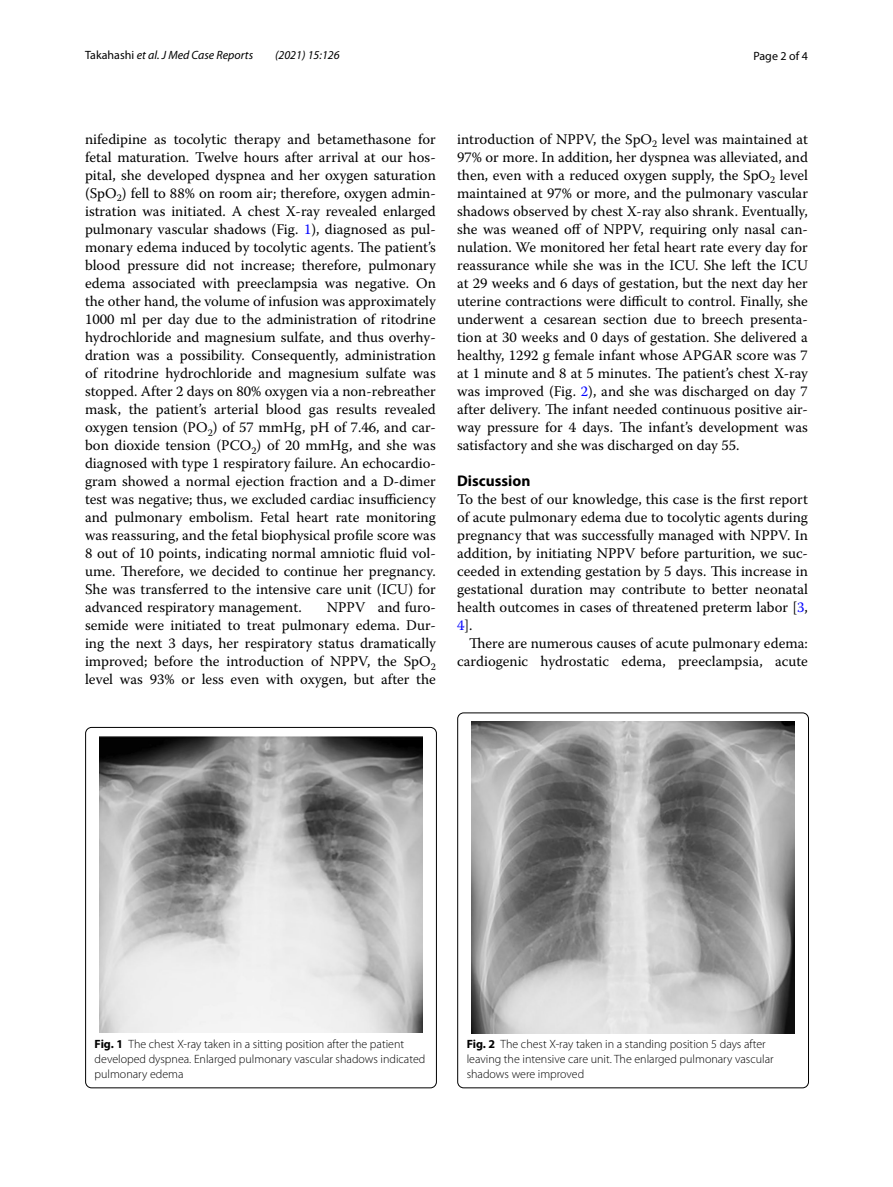
<style>
.page{position:relative;width:893px;height:1187px;background:#fff}
.page>*{position:absolute;margin:0;border:0;box-sizing:border-box;transform-origin:0 0}
.t1{font:700 15.45px "Myriad Pro";color:#000}
.t2{font:14.7px/18px "Warnock Pro";color:#000;text-align:justify}
.t3{font:300 12px/15px "Myriad Pro";color:#000}
.t4{font:italic 12px "Myriad Pro";color:#000}
.t5{font:12px "Myriad Pro";color:#000}
.s1{font-style:normal}
.s2{color:#00f}
.s3{font-weight:700}
</style>
<div class="page">
<img style="left:99px;top:736px;width:324px;height:296px">
<div style="left:85px;top:727px;width:352px;height:360px;border:1px solid #000;border-radius:6px"></div>
<img style="left:471px;top:721px;width:324px;height:312px">
<div style="left:457px;top:712px;width:352px;height:375px;border:1px solid #000;border-radius:6px"></div>
<p class="t4" style="left:85px;top:48px;width:170px"><span class="s1">Takahashi</span> et al. J Med Case Reports</p>
<p class="t4" style="left:275px;top:48px;width:66px">(2021) 15:126</p>
<p class="t5" style="left:753px;top:48px;width:56px">Page 2 of 4</p>
<p class="t2" style="left:85px;top:130px;width:352px">nifedipine as tocolytic therapy and betamethasone for fetal maturation. Twelve hours after arrival at our hos&shy;pital, she developed dyspnea and her oxygen saturation (SpO<sub>2</sub>) fell to 88% on room air; therefore, oxygen admin&shy;istration was initiated. A chest X-ray revealed enlarged pulmonary vascular shadows (Fig. <span class="s2">1</span>), diagnosed as pul&shy;monary edema induced by tocolytic agents. The patient’s blood pressure did not increase; therefore, pulmonary edema associated with preeclampsia was negative. On the other hand, the volume of infusion was approximately 1000 ml per day due to the administration of ritodrine hydrochloride and magnesium sulfate, and thus overhy&shy;dration was a possibility. Consequently, administration of ritodrine hydrochloride and magnesium sulfate was stopped. After 2 days on 80% oxygen via a non-rebreather mask, the patient’s arterial blood gas results revealed oxygen tension (PO<sub>2</sub>) of 57 mmHg, pH of 7.46, and car&shy;bon dioxide tension (PCO<sub>2</sub>) of 20 mmHg, and she was diagnosed with type 1 respiratory failure. An echocardio&shy;gram showed a normal ejection fraction and a D-dimer test was negative; thus, we excluded cardiac insufficiency and pulmonary embolism. Fetal heart rate monitoring was reassuring, and the fetal biophysical profile score was 8 out of 10 points, indicating normal amniotic fluid vol&shy;ume. Therefore, we decided to continue her pregnancy.<br>She was transferred to the intensive care unit (ICU) for advanced respiratory management.</p>
<p class="t2" style="left:85px;top:598px;width:352px;text-indent:242px">NPPV and furo&shy;semide were initiated to treat pulmonary edema. Dur&shy;ing the next 3 days, her respiratory status dramatically improved; before the introduction of NPPV, the SpO<sub>2 </sub>level was 93% or less even with oxygen, but after the</p>
<p class="t2" style="left:457px;top:130px;width:352px">introduction of NPPV, the SpO<sub>2</sub> level was maintained at 97% or more. In addition, her dyspnea was alleviated, and then, even with a reduced oxygen supply, the SpO<sub>2</sub> level maintained at 97% or more, and the pulmonary vascular shadows observed by chest X-ray also shrank. Eventually, she was weaned off of NPPV, requiring only nasal can&shy;nulation. We monitored her fetal heart rate every day for reassurance while she was in the ICU. She left the ICU at 29 weeks and 6 days of gestation, but the next day her uterine contractions were difficult to control. Finally, she underwent a cesarean section due to breech presenta&shy;tion at 30 weeks and 0 days of gestation. She delivered a healthy, 1292 g female infant whose APGAR score was 7 at 1 minute and 8 at 5 minutes. The patient’s chest X-ray was improved (Fig. <span class="s2">2</span>), and she was discharged on day 7 after delivery. The infant needed continuous positive air&shy;way pressure for 4 days. The infant’s development was satisfactory and she was discharged on day 55.</p>
<p class="t1" style="left:457px;top:470px;width:75px">Discussion</p>
<p class="t2" style="left:457px;top:490px;width:352px">To the best of our knowledge, this case is the first report of acute pulmonary edema due to tocolytic agents during pregnancy that was successfully managed with NPPV. In addition, by initiating NPPV before parturition, we suc&shy;ceeded in extending gestation by 5 days. This increase in gestational duration may contribute to better neonatal health outcomes in cases of threatened preterm labor [<span class="s2">3</span>, <span class="s2">4</span>].</p>
<p class="t2" style="left:457px;top:634px;width:352px;text-align:right">There are numerous causes of acute pulmonary edema: cardiogenic hydrostatic edema, preeclampsia, acute</p>
<p class="t3" style="left:95px;top:1036px;width:332px"><span class="s3">Fig. 1</span> The chest X-ray taken in a sitting position after the patient developed dyspnea. Enlarged pulmonary vascular shadows indicated pulmonary edema</p>
<p class="t3" style="left:467px;top:1036px;width:308px"><span class="s3">Fig. 2</span> The chest X-ray taken in a standing position 5 days after leaving the intensive care unit. The enlarged pulmonary vascular shadows were improved</p>
</div>
